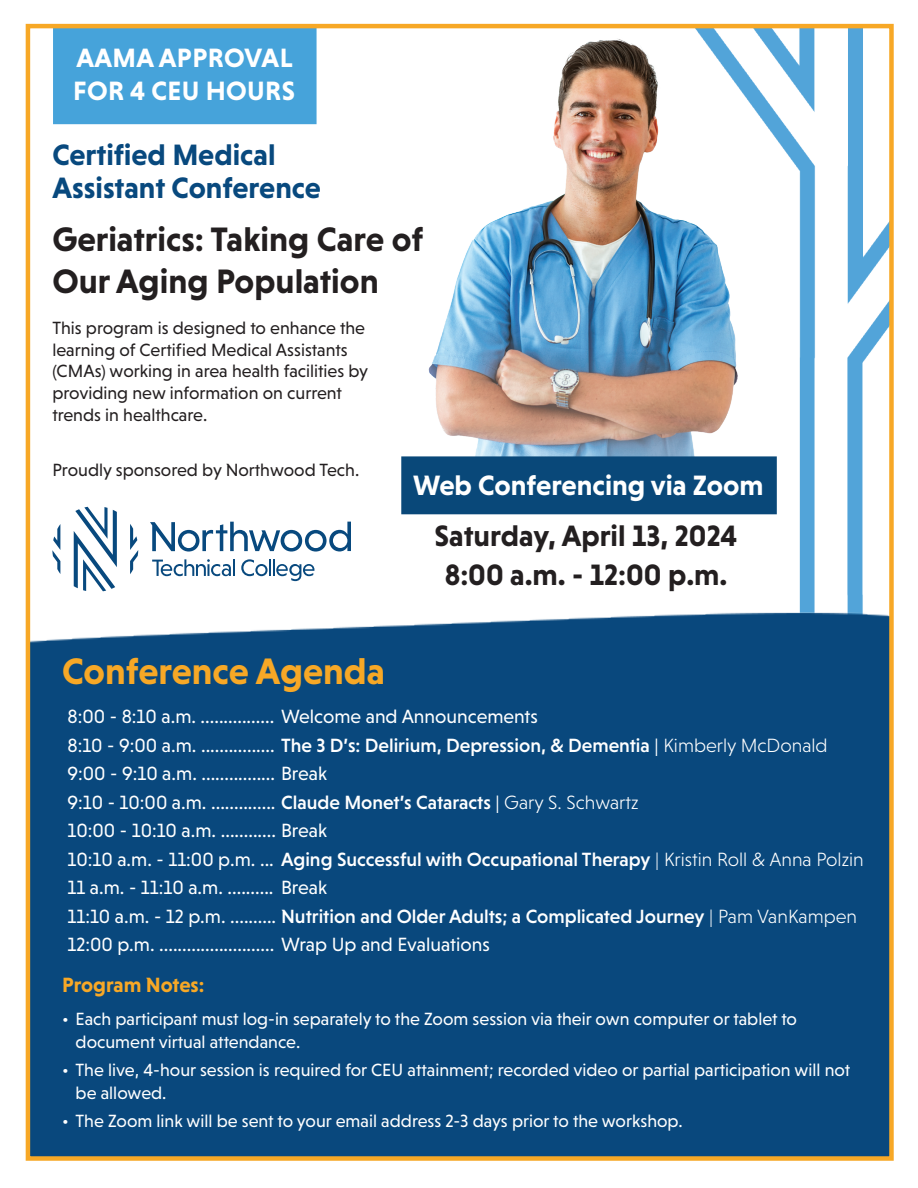
<style>
.page{position:relative;width:918px;height:1188px;background:#fff}
.page>*{position:absolute;margin:0;border:0;box-sizing:border-box;transform-origin:0 0}
.t1{font:700 37.5px "Niveau Grotesk";color:#f7a826}
.t2{font:700 34.5px/41.4px "Niveau Grotesk";color:#231f20}
.t3{font:700 30px/39px "Niveau Grotesk";color:#231f20;text-align:center}
.t4{font:700 30px "Niveau Grotesk";color:#08497e}
.t5{font:700 28.5px "Niveau Grotesk";color:#fff}
.t6{font:700 27px/33px "Niveau Grotesk";letter-spacing:.015em;color:#fff}
.t7{font:700 21px "Niveau Grotesk";letter-spacing:-.005em;color:#f7a826}
.t8{font:19.5px/28.5px "Niveau Grotesk";color:#fff}
.t9{font:500 19.5px "Niveau Grotesk";color:#fff}
.t10{font:18px/22.5px "Niveau Grotesk";color:#fff}
.t11{font:18px/21.6px "Niveau Grotesk";color:#231f20}
.s1{font-weight:500}
.s2{font-weight:300}
.s3{font-weight:400}
</style>
<div class="page">
<img style="left:695px;top:29px;width:168px;height:19px">
<img style="left:31px;top:48px;width:858px;height:1108px">
<div style="left:53px;top:25px;width:264px;height:99px;background:#46a3da"></div>
<img style="left:409px;top:36px;width:377px;height:435px">
<div style="left:401px;top:456px;width:376px;height:58px;background:#094879;border:4px solid #094879"></div>
<div style="left:26px;top:24px;width:868px;height:1137px;border:4px solid #f7a826"></div>
<svg style="left:152px;top:559px;width:83px;height:17px"></svg>
<svg style="left:241px;top:559px;width:73px;height:22px"></svg>
<svg style="left:150px;top:522px;width:201px;height:30px"></svg>
<svg style="left:74px;top:507px;width:43px;height:84px"></svg>
<svg style="left:130px;top:524px;width:8px;height:50px"></svg>
<svg style="left:52px;top:524px;width:8px;height:50px"></svg>
<p class="t6" style="left:73px;top:41px;width:223px">AAMA APPROVAL<br>FOR 4 CEU HOURS</p>
<p class="t4" style="left:52px;top:138px;width:225px">Certified Medical</p>
<p class="t4" style="left:52px;top:171px;width:270px">Assistant Conference</p>
<p class="t2" style="left:52px;top:218px;width:372px">Geriatrics: Taking Care of<br>Our Aging Population</p>
<p class="t11" style="left:52px;top:317px;width:317px">This program is designed to enhance the learning of Certified Medical Assistants (CMAs) working in area health facilities by providing new information on current trends in healthcare.</p>
<p class="t11" style="left:52px;top:459px;width:308px">Proudly sponsored by Northwood Tech.</p>
<p class="t1" style="left:62px;top:650px;width:324px">Conference Agenda</p>
<p class="t5" style="left:413px;top:469px;width:352px">Web Conferencing via Zoom</p>
<p class="t3" style="left:435px;top:516px;width:305px">Saturday, April 13, 2024<br>8:00 a.m. - 12:00 p.m.</p>
<p class="t8" style="left:68px;top:702px;width:762px">8:00 - 8:10 a.m. ................ Welcome and Announcements<br>8:10 - 9:00 a.m. ................ <span class="s1">The 3 D’s: Delirium, Depression, &amp; Dementia</span> | <span class="s2">Kimberly McDonald<br></span>9:00 - 9:10 a.m. ................ Break</p>
<p class="t8" style="left:68px;top:788px;width:573px">9:10 - 10:00 a.m. .............. <span class="s1">Claude Monet’s Cataracts</span> | <span class="s2">Gary S. Schwartz<br></span>10:00 - 10:10 a.m. ............ Break</p>
<p class="t9" style="left:68px;top:848px;width:798px"><span class="s3">10:10 a.m. - 11:00 p.m. ...</span> Aging Successful with Occupational Therapy <span class="s2">| Kristin Roll &amp; Anna Polzin</span></p>
<p class="t8" style="left:68px;top:873px;width:261px">11 a.m. - 11:10 a.m. .......... Break</p>
<p class="t9" style="left:68px;top:905px;width:791px"><span class="s3">11:10 a.m. - 12 p.m. ..........</span> Nutrition and Older Adults; a Complicated Journey <span class="s2">| Pam VanKampen</span></p>
<p class="t8" style="left:68px;top:930px;width:424px">12:00 p.m. ......................... Wrap Up and Evaluations</p>
<p class="t7" style="left:62px;top:973px;width:144px">Program Notes:</p>
<p class="t10" style="left:76px;top:1008px;width:723px;text-indent:-14px">• Each participant must log-in separately to the Zoom session via their own computer or tablet to document virtual attendance.</p>
<p class="t10" style="left:76px;top:1059px;width:776px;text-indent:-14px">• The live, 4-hour session is required for CEU attainment; recorded video or partial participation will not be allowed.</p>
<p class="t10" style="left:62px;top:1110px;width:622px">• The Zoom link will be sent to your email address 2-3 days prior to the workshop.</p>
</div>
